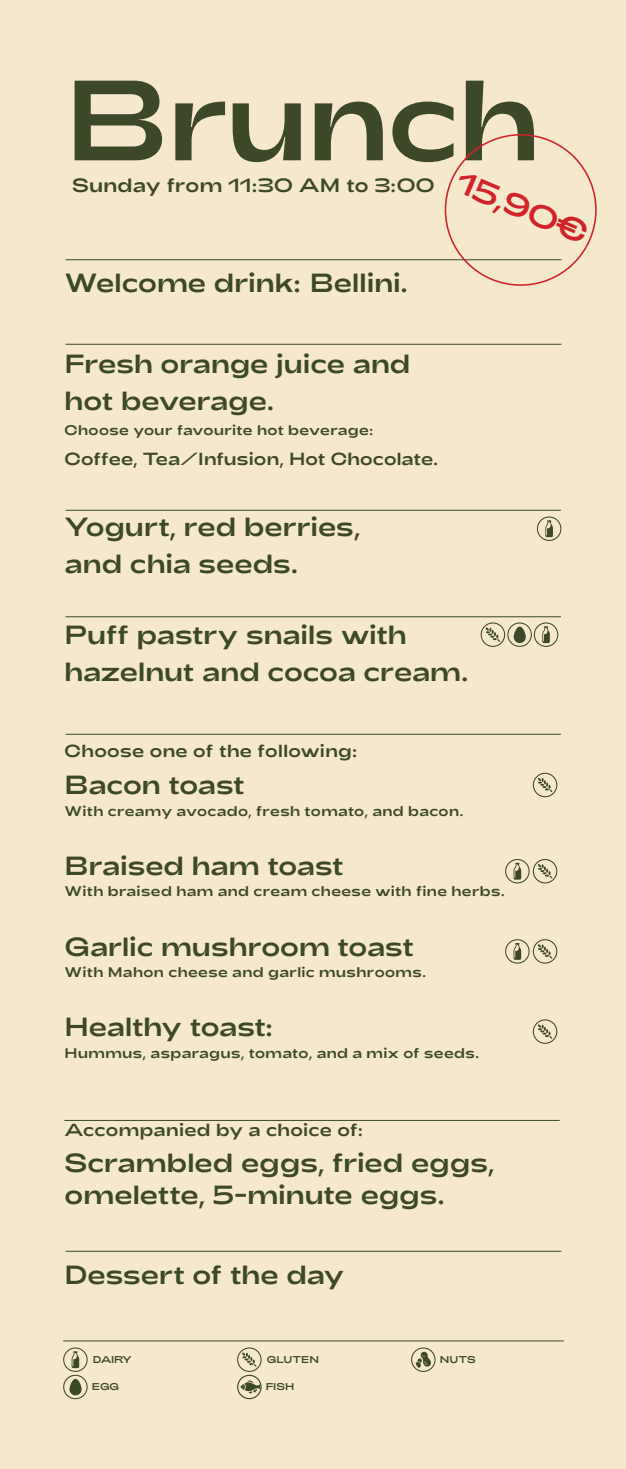
<style>
.page{position:relative;width:626px;height:1469px;background:#fff}
.page>*{position:absolute;margin:0;border:0;box-sizing:border-box;transform-origin:0 0}
.Estilo_de_párrafo_1{font:113.75px "Adieu";letter-spacing:-.01em;color:#3c4828}
.Estilo_de_párrafo_1-2{font:31.5px "Adieu";color:#d1232a}
.Estilo_de_párrafo_1-3{font:26.25px/31.5px "Adieu";color:#3c4828}
.Estilo_de_párrafo_1-4{font:19.25px "Adieu";letter-spacing:.015em;color:#3c4828}
.Estilo_de_párrafo_1-5{font:17.5px "Adieu";letter-spacing:.015em;color:#3c4828}
.Estilo_de_párrafo_1-6{font:14px "Adieu";letter-spacing:.03em;color:#3c4828}
.t1{font:9.97px "Adieu";color:#3c4828}
</style>
<div class="page">
<div style="left:0;top:0;width:625px;height:1468px;background:#f5e8cc"></div>
<hr style="left:65px;top:259px;width:496px;height:1px;background:#3c4828">
<hr style="left:63px;top:1340px;width:500px;height:1px;background:#3c4828">
<svg style="left:72px;top:1351px;width:7px;height:17px"></svg>
<div style="left:63px;top:1347px;width:25px;height:24px;border:1px solid #3c4828;border-radius:50%"></div>
<div style="left:63px;top:1374px;width:25px;height:25px;border:1px solid #3c4828;border-radius:50%"></div>
<svg style="left:69px;top:1378px;width:12px;height:17px"></svg>
<svg style="left:242px;top:1352px;width:14px;height:14px"></svg>
<div style="left:237px;top:1347px;width:24px;height:24px;border:1px solid #3c4828;border-radius:50%"></div>
<svg style="left:240px;top:1380px;width:19px;height:13px"></svg>
<div style="left:237px;top:1374px;width:24px;height:25px;border:1px solid #3c4828;border-radius:50%"></div>
<svg style="left:415px;top:1351px;width:15px;height:16px"></svg>
<div style="left:410px;top:1347px;width:25px;height:24px;border:1px solid #3c4828;border-radius:50%"></div>
<hr style="left:65px;top:344px;width:496px;height:1px;background:#3c4828">
<hr style="left:65px;top:1250px;width:496px;height:1px;background:#3c4828">
<hr style="left:65px;top:510px;width:495px;height:1px;background:#3c4828">
<hr style="left:65px;top:616px;width:495px;height:1px;background:#3c4828">
<svg style="left:545px;top:520px;width:7px;height:17px"></svg>
<div style="left:536px;top:516px;width:25px;height:25px;border:1px solid #3c4828;border-radius:50%"></div>
<svg style="left:513px;top:862px;width:7px;height:17px"></svg>
<div style="left:504px;top:859px;width:25px;height:24px;border:1px solid #3c4828;border-radius:50%"></div>
<svg style="left:513px;top:943px;width:7px;height:16px"></svg>
<div style="left:504px;top:939px;width:25px;height:24px;border:1px solid #3c4828;border-radius:50%"></div>
<hr style="left:65px;top:734px;width:495px;height:1px;background:#3c4828">
<hr style="left:64px;top:1120px;width:495px;height:1px;background:#3c4828">
<svg style="left:542px;top:626px;width:7px;height:17px"></svg>
<div style="left:533px;top:622px;width:24px;height:25px;border:1px solid #3c4828;border-radius:50%"></div>
<div style="left:507px;top:622px;width:24px;height:25px;border:1px solid #3c4828;border-radius:50%"></div>
<svg style="left:513px;top:626px;width:12px;height:17px"></svg>
<svg style="left:485px;top:627px;width:14px;height:15px"></svg>
<div style="left:480px;top:622px;width:24px;height:25px;border:1px solid #3c4828;border-radius:50%"></div>
<svg style="left:538px;top:778px;width:13px;height:14px"></svg>
<div style="left:532px;top:772px;width:24px;height:25px;border:1px solid #3c4828;border-radius:50%"></div>
<svg style="left:538px;top:864px;width:13px;height:14px"></svg>
<div style="left:532px;top:859px;width:24px;height:24px;border:1px solid #3c4828;border-radius:50%"></div>
<svg style="left:538px;top:944px;width:13px;height:14px"></svg>
<div style="left:532px;top:939px;width:24px;height:24px;border:1px solid #3c4828;border-radius:50%"></div>
<svg style="left:538px;top:1024px;width:13px;height:14px"></svg>
<div style="left:532px;top:1019px;width:24px;height:24px;border:1px solid #3c4828;border-radius:50%"></div>
<svg style="left:432px;top:134px;width:165px;height:152px"></svg>
<p class="Estilo_de_párrafo_1" style="left:64px;top:54px;width:475px">Brunch</p>
<p class="Estilo_de_párrafo_1-4" style="left:72px;top:174px;width:363px">Sunday from 11:30 AM to 3:00</p>
<p class="Estilo_de_párrafo_1-2" style="left:464px;top:163px;width:141px;rotate:23deg">15,90€</p>
<p class="Estilo_de_párrafo_1-3" style="left:64px;top:267px;width:344px">Welcome drink: Bellini.</p>
<p class="Estilo_de_párrafo_1-3" style="left:64px;top:349px;width:347px">Fresh orange juice and</p>
<p class="Estilo_de_párrafo_1-3" style="left:64px;top:385px;width:210px">hot beverage.</p>
<p class="Estilo_de_párrafo_1-6" style="left:64px;top:422px;width:310px">Choose your favourite hot beverage:</p>
<p class="Estilo_de_párrafo_1-5" style="left:64px;top:448px;width:374px">Coffee, Tea/Infusion, Hot Chocolate.</p>
<p class="Estilo_de_párrafo_1-3" style="left:64px;top:511px;width:297px">Yogurt, red berries,</p>
<p class="Estilo_de_párrafo_1-3" style="left:64px;top:548px;width:234px">and chia seeds.</p>
<p class="Estilo_de_párrafo_1-3" style="left:64px;top:619px;width:343px">Puff pastry snails with</p>
<p class="Estilo_de_párrafo_1-3" style="left:64px;top:656px;width:404px">hazelnut and cocoa cream.</p>
<p class="Estilo_de_párrafo_1-5" style="left:64px;top:741px;width:294px">Choose one of the following:</p>
<p class="Estilo_de_párrafo_1-3" style="left:64px;top:769px;width:181px">Bacon toast</p>
<p class="Estilo_de_párrafo_1-6" style="left:64px;top:802px;width:400px">With creamy avocado, fresh tomato, and bacon.</p>
<p class="Estilo_de_párrafo_1-3" style="left:64px;top:849px;width:280px">Braised ham toast</p>
<p class="Estilo_de_párrafo_1-6" style="left:64px;top:883px;width:441px">With braised ham and cream cheese with fine herbs.</p>
<p class="Estilo_de_párrafo_1-3" style="left:64px;top:930px;width:350px">Garlic mushroom toast</p>
<p class="Estilo_de_párrafo_1-6" style="left:64px;top:964px;width:362px">With Mahon cheese and garlic mushrooms.</p>
<p class="Estilo_de_párrafo_1-3" style="left:64px;top:1011px;width:211px">Healthy toast:</p>
<p class="Estilo_de_párrafo_1-6" style="left:64px;top:1045px;width:415px">Hummus, asparagus, tomato, and a mix of seeds.</p>
<p class="Estilo_de_párrafo_1-5" style="left:64px;top:1119px;width:300px">Accompanied by a choice of:</p>
<p class="Estilo_de_párrafo_1-3" style="left:64px;top:1147px;width:431px">Scrambled eggs, fried eggs, omelette, 5-minute eggs.</p>
<p class="Estilo_de_párrafo_1-3" style="left:64px;top:1258px;width:281px">Dessert of the day</p>
<p class="t1" style="left:93px;top:1353px;width:40px">DAIRY</p>
<p class="t1" style="left:92px;top:1381px;width:29px">EGG</p>
<p class="t1" style="left:267px;top:1353px;width:54px">GLUTEN</p>
<p class="t1" style="left:265px;top:1381px;width:30px">FISH</p>
<p class="t1" style="left:439px;top:1353px;width:37px">NUTS</p>
</div>
